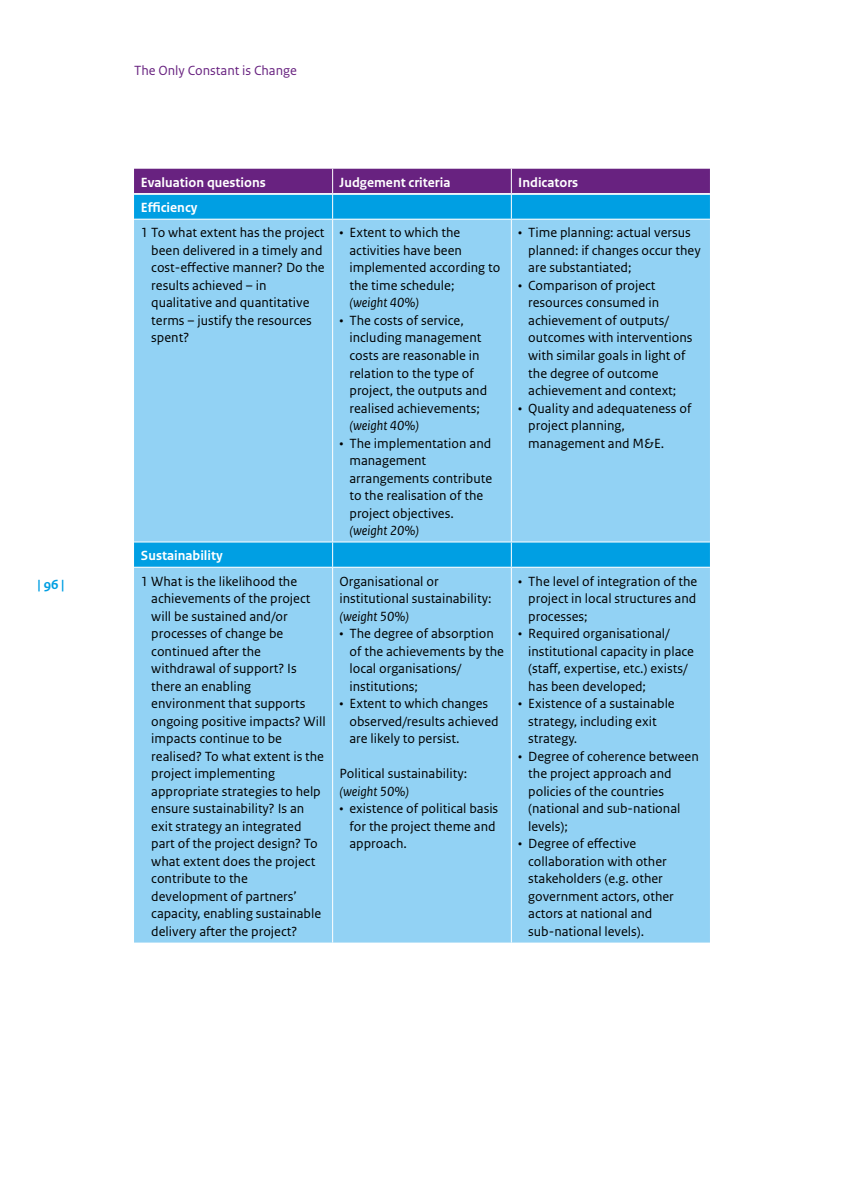
<style>
.page{position:relative;width:844px;height:1191px;background:#fff}
.page>*{position:absolute;margin:0;border:0;box-sizing:border-box;transform-origin:0 0}
._32_RO_Tabel_Broodte{font:14px/17.5px "Rijksoverheid Sans Text";color:#000}
.Tabel_titel{font:700 14px "Rijksoverheid Sans Text";color:#fff}
._31_RO_Tabel_Tussenk{font:700 14px "Rijksoverheid Sans Text";color:#fff}
.t1{font:14px "Rijksoverheid Sans Text";color:#682280}
.t2{font:700 14px "Rijksoverheid Sans Text";color:#009fe3}
.s1{font-style:italic}
</style>
<div class="page">
<div style="left:134px;top:220px;width:575px;height:722px;background:#92d2f4"></div>
<hr style="left:134px;top:567px;width:198px;height:1px;background:#fff">
<hr style="left:332px;top:567px;width:179px;height:1px;background:#fff">
<hr style="left:511px;top:567px;width:198px;height:1px;background:#fff">
<svg style="left:134px;top:169px;width:575px;height:50px;background:#3d67b4"></svg>
<svg style="left:332px;top:542px;width:1px;height:25px"></svg>
<svg style="left:511px;top:542px;width:1px;height:25px"></svg>
<hr style="left:332px;top:567px;width:1px;height:375px;background:#fff">
<hr style="left:511px;top:567px;width:1px;height:375px;background:#fff">
<hr style="left:332px;top:220px;width:1px;height:321px;background:#fff">
<hr style="left:511px;top:220px;width:1px;height:321px;background:#fff">
<hr style="left:134px;top:541px;width:198px;height:1px;background:#fff">
<hr style="left:332px;top:541px;width:179px;height:1px;background:#fff">
<hr style="left:511px;top:541px;width:198px;height:1px;background:#fff">
<p class="t2" style="left:38px;top:576px;width:28px">| 96 |</p>
<p class="t1" style="left:134px;top:62px;width:164px">The Only Constant is Change</p>
<p class="Tabel_titel" style="left:141px;top:174px;width:126px">Evaluation questions</p>
<p class="Tabel_titel" style="left:339px;top:174px;width:112px">Judgement criteria</p>
<p class="Tabel_titel" style="left:518px;top:174px;width:61px">Indicators</p>
<p class="_31_RO_Tabel_Tussenk" style="left:141px;top:200px;width:58px">Efficiency</p>
<p class="_32_RO_Tabel_Broodte" style="left:151px;top:224px;width:175px;text-indent:-10px">1 To what extent has the project been delivered in a timely and cost-effective manner? Do the results achieved – in qualitative and quantitative terms – justify the resources spent?</p>
<p class="_32_RO_Tabel_Broodte" style="left:349px;top:224px;width:152px;text-indent:-10px">• Extent to which the activities have been implemented according to the time schedule;<br><span class="s1">(weight 40%)</span></p>
<p class="_32_RO_Tabel_Broodte" style="left:528px;top:224px;width:174px;text-indent:-10px">• Time planning: actual versus planned: if changes occur they are substantiated;</p>
<p class="_32_RO_Tabel_Broodte" style="left:528px;top:277px;width:166px;text-indent:-10px">• Comparison of project resources consumed in achievement of outputs/ outcomes with interventions with similar goals in light of the degree of outcome achievement and context;</p>
<p class="_32_RO_Tabel_Broodte" style="left:528px;top:399px;width:165px;text-indent:-10px">• Quality and adequateness of project planning, management and M&amp;E.</p>
<p class="_32_RO_Tabel_Broodte" style="left:349px;top:312px;width:139px;text-indent:-10px">• The costs of service, including management costs are reasonable in relation to the type of project, the outputs and realised achievements; <span class="s1">(weight 40%)</span></p>
<p class="_32_RO_Tabel_Broodte" style="left:349px;top:434px;width:144px;text-indent:-10px">• The implementation and management arrangements contribute to the realisation of the project objectives. <span class="s1">(weight 20%)</span></p>
<p class="_31_RO_Tabel_Tussenk" style="left:141px;top:548px;width:83px">Sustainability</p>
<p class="_32_RO_Tabel_Broodte" style="left:151px;top:572px;width:176px;text-indent:-10px">1 What is the likelihood the achievements of the project will be sustained and/or processes of change be continued after the withdrawal of support? Is there an enabling environment that supports ongoing positive impacts? Will impacts continue to be realised? To what extent is the project implementing appropriate strategies to help ensure sustainability? Is an exit strategy an integrated part of the project design? To what extent does the project contribute to the development of partners’ capacity, enabling sustainable delivery after the project?</p>
<p class="_32_RO_Tabel_Broodte" style="left:339px;top:572px;width:153px">Organisational or institutional sustainability: <span class="s1">(weight 50%)</span></p>
<p class="_32_RO_Tabel_Broodte" style="left:349px;top:625px;width:156px;text-indent:-10px">• The degree of absorption of the achievements by the local organisations/ institutions;</p>
<p class="_32_RO_Tabel_Broodte" style="left:349px;top:695px;width:151px;text-indent:-10px">• Extent to which changes observed/results achieved are likely to persist.</p>
<p class="_32_RO_Tabel_Broodte" style="left:339px;top:765px;width:129px">Political sustainability: <span class="s1">(weight 50%)</span></p>
<p class="_32_RO_Tabel_Broodte" style="left:349px;top:800px;width:150px;text-indent:-10px">• existence of political basis for the project theme and approach.</p>
<p class="_32_RO_Tabel_Broodte" style="left:528px;top:572px;width:170px;text-align:justify;text-indent:-10px">• The level of integration of the project in local structures and processes;</p>
<p class="_32_RO_Tabel_Broodte" style="left:528px;top:625px;width:167px;text-indent:-10px">• Required organisational/ institutional capacity in place (staff, expertise, etc.) exists/ has been developed;</p>
<p class="_32_RO_Tabel_Broodte" style="left:528px;top:695px;width:148px;text-indent:-10px">• Existence of a sustainable strategy, including exit strategy.</p>
<p class="_32_RO_Tabel_Broodte" style="left:528px;top:747px;width:172px;text-indent:-10px">• Degree of coherence between the project approach and policies of the countries (national and sub-national levels);</p>
<p class="_32_RO_Tabel_Broodte" style="left:528px;top:835px;width:147px;text-indent:-10px">• Degree of effective collaboration with other stakeholders (e.g. other government actors, other actors at national and sub-national levels).</p>
</div>
